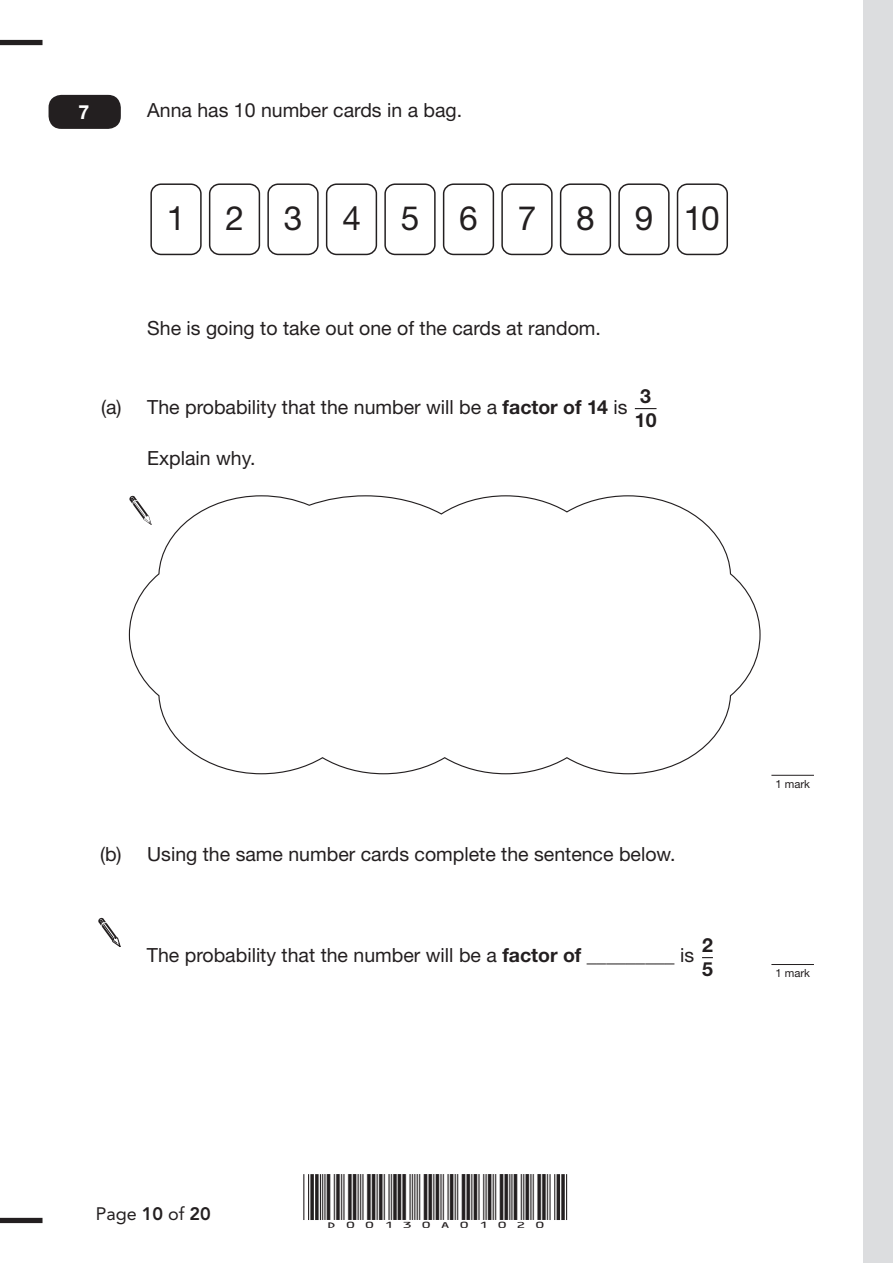
<style>
.page{position:relative;width:893px;height:1263px;background:#fff}
.page>*{position:absolute;margin:0;border:0;box-sizing:border-box;transform-origin:0 0}
.t1{font:33.45px "Helvetica Neue LT Std";letter-spacing:1.19em;color:#231f20}
.t2{font:19.5px "Helvetica Neue LT Std";color:#231f20}
.t3{font:700 19.5px/24px "Helvetica Neue LT Std";color:#231f20}
.t4{font:700 19.5px "Helvetica Neue LT Std";color:#fff}
.t5{font:18px "Avenir LT Std";color:#231f20}
.t6{font:15px "ID Automation HC39 M";color:#231f20;scale:1.3 1}
.t7{font:11.25px "Helvetica Neue LT Std";color:#231f20}
.s1{font-weight:700}
.s2{font-weight:800}
</style>
<div class="page">
<div style="left:150px;top:183px;width:52px;height:72px;border:1px solid #231f20;border-radius:10px"></div>
<div style="left:209px;top:183px;width:51px;height:72px;border:1px solid #231f20;border-radius:10px"></div>
<div style="left:267px;top:183px;width:52px;height:72px;border:1px solid #231f20;border-radius:10px"></div>
<div style="left:326px;top:183px;width:51px;height:72px;border:1px solid #231f20;border-radius:10px"></div>
<div style="left:384px;top:183px;width:52px;height:72px;border:1px solid #231f20;border-radius:10px"></div>
<div style="left:443px;top:183px;width:51px;height:72px;border:1px solid #231f20;border-radius:10px"></div>
<div style="left:501px;top:183px;width:52px;height:72px;border:1px solid #231f20;border-radius:10px"></div>
<div style="left:560px;top:183px;width:51px;height:72px;border:1px solid #231f20;border-radius:10px"></div>
<div style="left:618px;top:183px;width:52px;height:72px;border:1px solid #231f20;border-radius:10px"></div>
<div style="left:677px;top:183px;width:51px;height:72px;border:1px solid #231f20;border-radius:10px"></div>
<svg style="left:635px;top:408px;width:21px;height:1px"></svg>
<svg style="left:128px;top:495px;width:633px;height:280px"></svg>
<svg style="left:129px;top:495px;width:23px;height:30px"></svg>
<svg style="left:98px;top:918px;width:22px;height:29px"></svg>
<div style="left:49px;top:95px;width:72px;height:34px;background:#231f20;border-radius:13px"></div>
<hr style="left:771px;top:775px;width:43px;height:1px;background:#231f20">
<hr style="left:771px;top:964px;width:43px;height:1px;background:#231f20">
<hr style="left:320px;top:1174px;width:1px;height:46px;background:#231f20">
<hr style="left:308px;top:1174px;width:1px;height:46px;background:#231f20">
<hr style="left:303px;top:1174px;width:1px;height:46px;background:#231f20">
<svg style="left:315px;top:1174px;width:4px;height:46px"></svg>
<svg style="left:310px;top:1174px;width:4px;height:46px"></svg>
<hr style="left:566px;top:1174px;width:1px;height:46px;background:#231f20">
<hr style="left:554px;top:1174px;width:1px;height:46px;background:#231f20">
<hr style="left:549px;top:1174px;width:2px;height:46px;background:#231f20">
<svg style="left:561px;top:1174px;width:4px;height:46px"></svg>
<hr style="left:557px;top:1174px;width:3px;height:46px;background:#231f20">
<div style="left:0;top:40px;width:43px;height:5px;background:#231f20"></div>
<div style="left:0;top:1218px;width:43px;height:5px;background:#231f20"></div>
<div style="left:863px;top:0;width:30px;height:1263px;background:#dcdddf"></div>
<p class="t4" style="left:79px;top:100px;width:12px">7</p>
<p class="t2" style="left:147px;top:98px;width:317px">Anna has 10 number cards in a bag.</p>
<p class="t1" style="left:167px;top:199px;width:554px">12345678910</p>
<p class="t2" style="left:147px;top:316px;width:455px">She is going to take out one of the cards at random.</p>
<p class="t2" style="left:101px;top:396px;width:528px">(a) The probability that the number will be a <span class="s1">factor of 14</span> is</p>
<p class="t3" style="left:635px;top:384px;width:23px">3<br>10</p>
<p class="t2" style="left:147px;top:446px;width:110px">Explain why.</p>
<p class="t2" style="left:100px;top:842px;width:577px">(b) Using the same number cards complete the sentence below.</p>
<p class="t2" style="left:147px;top:943px;width:549px">The probability that the number will be a <span class="s1">factor of</span> _________ is</p>
<p class="t3" style="left:702px;top:933px;width:12px">2<br>5</p>
<p class="t7" style="left:775px;top:777px;width:36px">1 mark</p>
<p class="t7" style="left:775px;top:966px;width:36px">1 mark</p>
<p class="t5" style="left:96px;top:1204px;width:117px">Page <span class="s2">10</span> of <span class="s2">20</span></p>
<p class="t6" style="left:322px;top:1206px;width:176px">D00130A01020</p>
</div>
